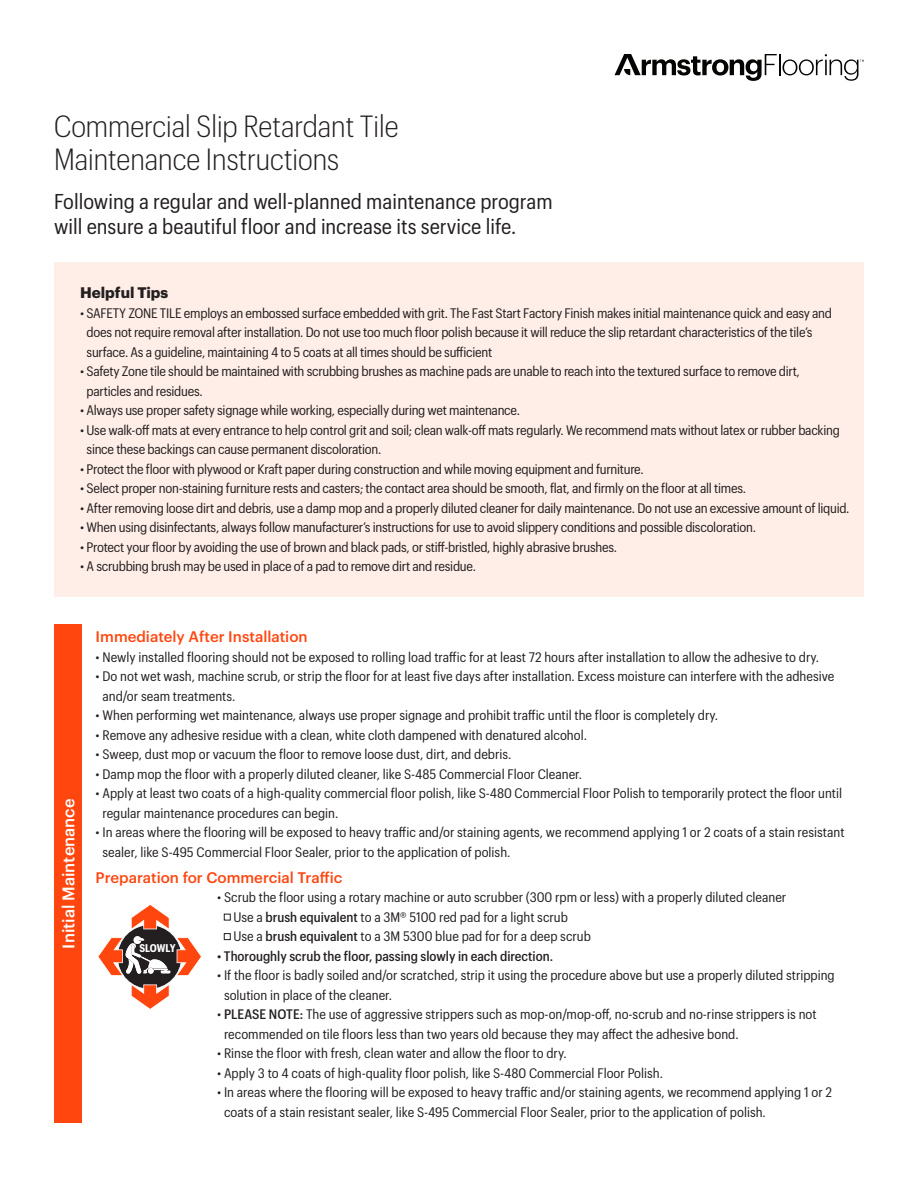
<style>
.page{position:relative;width:918px;height:1188px;background:#fff}
.page>*{position:absolute;margin:0;border:0;box-sizing:border-box;transform-origin:0 0}
.t1{font:300 30px/33px "Graphik Compact";color:#231f20}
.t2{font:21px/25.2px "Graphik Compact";color:#231f20}
.t3{font:500 16.5px "Graphik";color:#fff}
.t4{font:500 15px "Graphik";color:#ff460f}
.t5{font:700 15px "Graphik";color:#231f20}
.t6{font:13.5px/19.5px "Graphik Compact";color:#231f20}
.t7{font:13.5px/19.5px "Graphik Compact";letter-spacing:-.02em;color:#231f20}
.t8{font:500 13.5px "Graphik Compact";color:#231f20}
.t9{font:700 10.95px "Graphik Compact";letter-spacing:-.02em;color:#fff;scale:.94 1}
.s1{font-weight:500}
</style>
<div class="page">
<div style="left:54px;top:262px;width:810px;height:335px;background:#ffeee7"></div>
<div style="left:54px;top:624px;width:27px;height:499px;background:#ff460f"></div>
<div style="left:224px;top:914px;width:7px;height:6px;border:1px solid #231f20"></div>
<div style="left:224px;top:933px;width:7px;height:7px;border:1px solid #231f20"></div>
<svg style="left:615px;top:54px;width:249px;height:27px"></svg>
<svg style="left:98px;top:904px;width:104px;height:106px"></svg>
<p class="t1" style="left:54px;top:108px;width:346px">Commercial Slip Retardant Tile<br>Maintenance Instructions</p>
<p class="t2" style="left:54px;top:187px;width:500px">Following a regular and well-planned maintenance program will ensure a beautiful floor and increase its service life.</p>
<p class="t5" style="left:80px;top:281px;width:90px">Helpful Tips</p>
<p class="t7" style="left:87px;top:302px;width:747px;text-indent:-6px">• SAFETY ZONE TILE employs an embossed surface embedded with grit. The Fast Start Factory Finish makes initial maintenance quick and easy and does not require removal after installation. Do not use too much floor polish because it will reduce the slip retardant characteristics of the tile’s surface. As a guideline, maintaining 4 to 5 coats at all times should be sufficient</p>
<p class="t7" style="left:87px;top:361px;width:715px;text-indent:-6px">• Safety Zone tile should be maintained with scrubbing brushes as machine pads are unable to reach into the textured surface to remove dirt, particles and residues.</p>
<p class="t7" style="left:80px;top:400px;width:441px">• Always use proper safety signage while working, especially during wet maintenance.</p>
<p class="t7" style="left:87px;top:419px;width:755px;text-indent:-6px">• Use walk-off mats at every entrance to help control grit and soil; clean walk-off mats regularly. We recommend mats without latex or rubber backing since these backings can cause permanent discoloration.</p>
<p class="t7" style="left:80px;top:458px;width:565px">• Protect the floor with plywood or Kraft paper during construction and while moving equipment and furniture.</p>
<p class="t7" style="left:80px;top:478px;width:667px">• Select proper non-staining furniture rests and casters; the contact area should be smooth, flat, and firmly on the floor at all times.</p>
<p class="t7" style="left:80px;top:497px;width:771px">• After removing loose dirt and debris, use a damp mop and a properly diluted cleaner for daily maintenance. Do not use an excessive amount of liquid.</p>
<p class="t7" style="left:80px;top:517px;width:677px">• When using disinfectants, always follow manufacturer’s instructions for use to avoid slippery conditions and possible discoloration.</p>
<p class="t7" style="left:80px;top:536px;width:538px">• Protect your floor by avoiding the use of brown and black pads, or stiff-bristled, highly abrasive brushes.</p>
<p class="t7" style="left:80px;top:556px;width:397px">• A scrubbing brush may be used in place of a pad to remove dirt and residue.</p>
<p class="t3" style="left:56px;top:949px;width:151px;rotate:-90deg">Initial Maintenance</p>
<p class="t4" style="left:96px;top:625px;width:214px">Immediately After Installation</p>
<p class="t6" style="left:96px;top:646px;width:725px">• Newly installed flooring should not be exposed to rolling load traffic for at least 72 hours after installation to allow the adhesive to dry.</p>
<p class="t6" style="left:103px;top:666px;width:733px;text-indent:-7px">• Do not wet wash, machine scrub, or strip the floor for at least five days after installation. Excess moisture can interfere with the adhesive and/or seam treatments.</p>
<p class="t6" style="left:96px;top:705px;width:624px">• When performing wet maintenance, always use proper signage and prohibit traffic until the floor is completely dry.</p>
<p class="t6" style="left:96px;top:724px;width:493px">• Remove any adhesive residue with a clean, white cloth dampened with denatured alcohol.</p>
<p class="t6" style="left:96px;top:744px;width:417px">• Sweep, dust mop or vacuum the floor to remove loose dust, dirt, and debris.</p>
<p class="t6" style="left:96px;top:763px;width:488px">• Damp mop the floor with a properly diluted cleaner, like S-485 Commercial Floor Cleaner.</p>
<p class="t6" style="left:103px;top:783px;width:741px;text-indent:-7px">• Apply at least two coats of a high-quality commercial floor polish, like S-480 Commercial Floor Polish to temporarily protect the floor until regular maintenance procedures can begin.</p>
<p class="t6" style="left:103px;top:822px;width:744px;text-indent:-7px">• In areas where the flooring will be exposed to heavy traffic and/or staining agents, we recommend applying 1 or 2 coats of a stain resistant sealer, like S-495 Commercial Floor Sealer, prior to the application of polish.</p>
<p class="t4" style="left:96px;top:866px;width:248px">Preparation for Commercial Traffic</p>
<p class="t6" style="left:217px;top:887px;width:571px">• Scrub the floor using a rotary machine or auto scrubber (300 rpm or less) with a properly diluted cleaner</p>
<p class="t6" style="left:233px;top:906px;width:336px">Use a <span class="s1">brush equivalent</span> to a 3M® 5100 red pad for a light scrub</p>
<p class="t6" style="left:233px;top:926px;width:359px">Use a <span class="s1">brush equivalent</span> to a 3M 5300 blue pad for for a deep scrub</p>
<p class="t8" style="left:217px;top:946px;width:337px">• Thoroughly scrub the floor, passing slowly in each direction.</p>
<p class="t6" style="left:224px;top:965px;width:612px;text-indent:-7px">• If the floor is badly soiled and/or scratched, strip it using the procedure above but use a properly diluted stripping solution in place of the cleaner.</p>
<p class="t6" style="left:224px;top:1004px;width:594px;text-indent:-7px">• <span class="s1">PLEASE NOTE:</span> The use of aggressive strippers such as mop-on/mop-off, no-scrub and no-rinse strippers is not recommended on tile floors less than two years old because they may affect the adhesive bond.</p>
<p class="t6" style="left:217px;top:1043px;width:351px">• Rinse the floor with fresh, clean water and allow the floor to dry.</p>
<p class="t6" style="left:217px;top:1062px;width:447px">• Apply 3 to 4 coats of high-quality floor polish, like S-480 Commercial Floor Polish.</p>
<p class="t6" style="left:224px;top:1082px;width:610px;text-indent:-7px">• In areas where the flooring will be exposed to heavy traffic and/or staining agents, we recommend applying 1 or 2 coats of a stain resistant sealer, like S-495 Commercial Floor Sealer, prior to the application of polish.</p>
<p class="t9" style="left:139px;top:940px;width:40px">SLOWLY</p>
</div>
